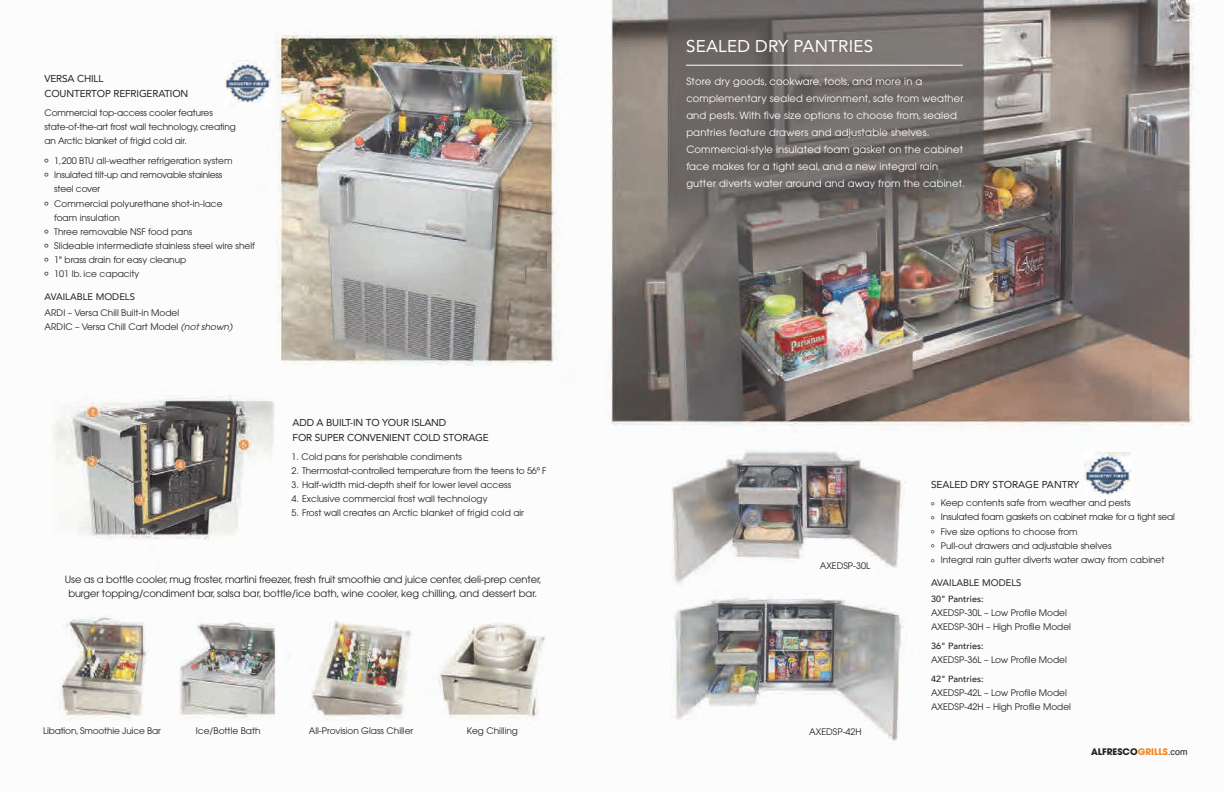
<style>
.page{position:relative;width:1224px;height:792px;background:#fff}
.page>*{position:absolute;margin:0;border:0;box-sizing:border-box;transform-origin:0 0}
.t1{font:17px "Avenir";letter-spacing:.015em;color:#fff}
.t2{font:10px/17px "Avant Garde";letter-spacing:.015em;color:#fff}
.t3{font:10px/15px "Avenir";letter-spacing:-.015em;color:#231f20}
.t4{font:9.9px/14.2px "Avant Garde";letter-spacing:-.015em;color:#231f20;text-align:center}
.t5{font:9.5px "Avenir";color:#231f20}
.t6{font:9px/14.2px "Avant Garde";color:#231f20}
.t7{font:500 9px "Avenir";color:#231f20}
.t8{font:700 9px "Avant Garde";color:#231f20}
.s1{font-size:11px}
.s2{font-style:italic}
.s3{color:#f5871f}
.s4{font-family:"Helvetica";font-weight:400}
</style>
<div class="page">
<img style="left:53px;top:0;width:1141px;height:741px">
<img style="left:224px;top:60px;width:46px;height:46px">
<img style="left:1084px;top:452px;width:46px;height:45px">
<hr style="left:686px;top:65px;width:277px;height:1px;background:#fff">
<p class="t3" style="left:45px;top:71px;width:145px">VERSA CHILL<br>COUNTERTOP REFRIGERATION</p>
<p class="t6" style="left:45px;top:106px;width:193px">Commercial top-access cooler features state-of-the-art frost wall technology, creating an Arctic blanket of frigid cold air.</p>
<p class="t6" style="left:45px;top:155px;width:189px"><span class="s1">º</span> 1,200 BTU all-weather refrigeration system</p>
<p class="t6" style="left:45px;top:169px;width:179px"><span class="s1">º</span> Insulated tilt-up and removable stainless</p>
<p class="t6" style="left:54px;top:183px;width:47px">steel cover</p>
<p class="t6" style="left:45px;top:197px;width:180px"><span class="s1">º</span> Commercial polyurethane shot-in-lace</p>
<p class="t6" style="left:54px;top:211px;width:67px">foam insulation</p>
<p class="t6" style="left:45px;top:225px;width:149px"><span class="s1">º</span> Three removable NSF food pans</p>
<p class="t6" style="left:45px;top:239px;width:212px"><span class="s1">º</span> Slideable intermediate stainless steel wire shelf</p>
<p class="t6" style="left:45px;top:253px;width:143px"><span class="s1">º</span> 1" brass drain for easy cleanup</p>
<p class="t6" style="left:45px;top:267px;width:96px"><span class="s1">º</span> 101 lb. ice capacity</p>
<p class="t5" style="left:45px;top:291px;width:92px">AVAILABLE MODELS</p>
<p class="t6" style="left:45px;top:307px;width:189px">ARDI – Versa Chill Built-in Model<br>ARDIC – Versa Chill Cart Model <span class="s2">(not shown)</span></p>
<p class="t3" style="left:293px;top:415px;width:198px">ADD A BUILT-IN TO YOUR ISLAND<br>FOR SUPER CONVENIENT COLD STORAGE</p>
<p class="t6" style="left:292px;top:451px;width:172px">1. Cold pans for perishable condiments</p>
<p class="t6" style="left:292px;top:465px;width:257px">2. Thermostat-controlled temperature from the teens to 56º F</p>
<p class="t6" style="left:292px;top:479px;width:221px">3. Half-width mid-depth shelf for lower level access</p>
<p class="t6" style="left:292px;top:493px;width:197px">4. Exclusive commercial frost wall technology</p>
<p class="t6" style="left:292px;top:507px;width:234px">5. Frost wall creates an Arctic blanket of frigid cold air</p>
<p class="t4" style="left:65px;top:573px;width:478px">Use as a bottle cooler, mug froster, martini freezer, fresh fruit smoothie and juice center, deli-prep center, burger topping/condiment bar, salsa bar, bottle/ice bath, wine cooler, keg chilling, and dessert bar.</p>
<p class="t6" style="left:43px;top:725px;width:119px">Libation, Smoothie Juice Bar</p>
<p class="t6" style="left:196px;top:725px;width:66px">Ice/Bottle Bath</p>
<p class="t6" style="left:309px;top:725px;width:106px">All-Provision Glass Chiller</p>
<p class="t6" style="left:467px;top:725px;width:53px">Keg Chilling</p>
<h1 class="t1" style="left:686px;top:35px;width:189px">SEALED DRY PANTRIES</h1>
<p class="t2" style="left:686px;top:74px;width:280px">Store dry goods, cookware, tools, and more in a complementary sealed environment, safe from weather and pests. With five size options to choose from, sealed pantries feature drawers and adjustable shelves.<br>Commercial-style insulated foam gasket on the cabinet face makes for a tight seal, and a new integral rain gutter diverts water around and away from the cabinet.</p>
<p class="t6" style="left:820px;top:559px;width:52px">AXEDSP-30L</p>
<p class="t6" style="left:809px;top:726px;width:54px">AXEDSP-42H</p>
<p class="t3" style="left:931px;top:477px;width:150px">SEALED DRY STORAGE PANTRY</p>
<p class="t6" style="left:931px;top:497px;width:245px">º Keep contents safe from weather and pests<br>º Insulated foam gaskets on cabinet make for a tight seal º Five size options to choose from<br>º Pull-out drawers and adjustable shelves<br>º Integral rain gutter diverts water away from cabinet</p>
<p class="t5" style="left:931px;top:577px;width:92px">AVAILABLE MODELS</p>
<p class="t7" style="left:931px;top:593px;width:54px">30" Pantries:</p>
<p class="t6" style="left:931px;top:607px;width:142px">AXEDSP-30L – Low Profile Model<br>AXEDSP-30H – High Profile Model</p>
<p class="t7" style="left:931px;top:640px;width:54px">36" Pantries:</p>
<p class="t6" style="left:931px;top:654px;width:137px">AXEDSP-36L – Low Profile Model</p>
<p class="t7" style="left:931px;top:673px;width:54px">42" Pantries:</p>
<p class="t6" style="left:931px;top:687px;width:142px">AXEDSP-42L – Low Profile Model<br>AXEDSP-42H – High Profile Model</p>
<p class="t8" style="left:1091px;top:748px;width:98px">ALFRESCO<span class="s3">GRILLS</span><span class="s4">.com</span></p>
</div>
